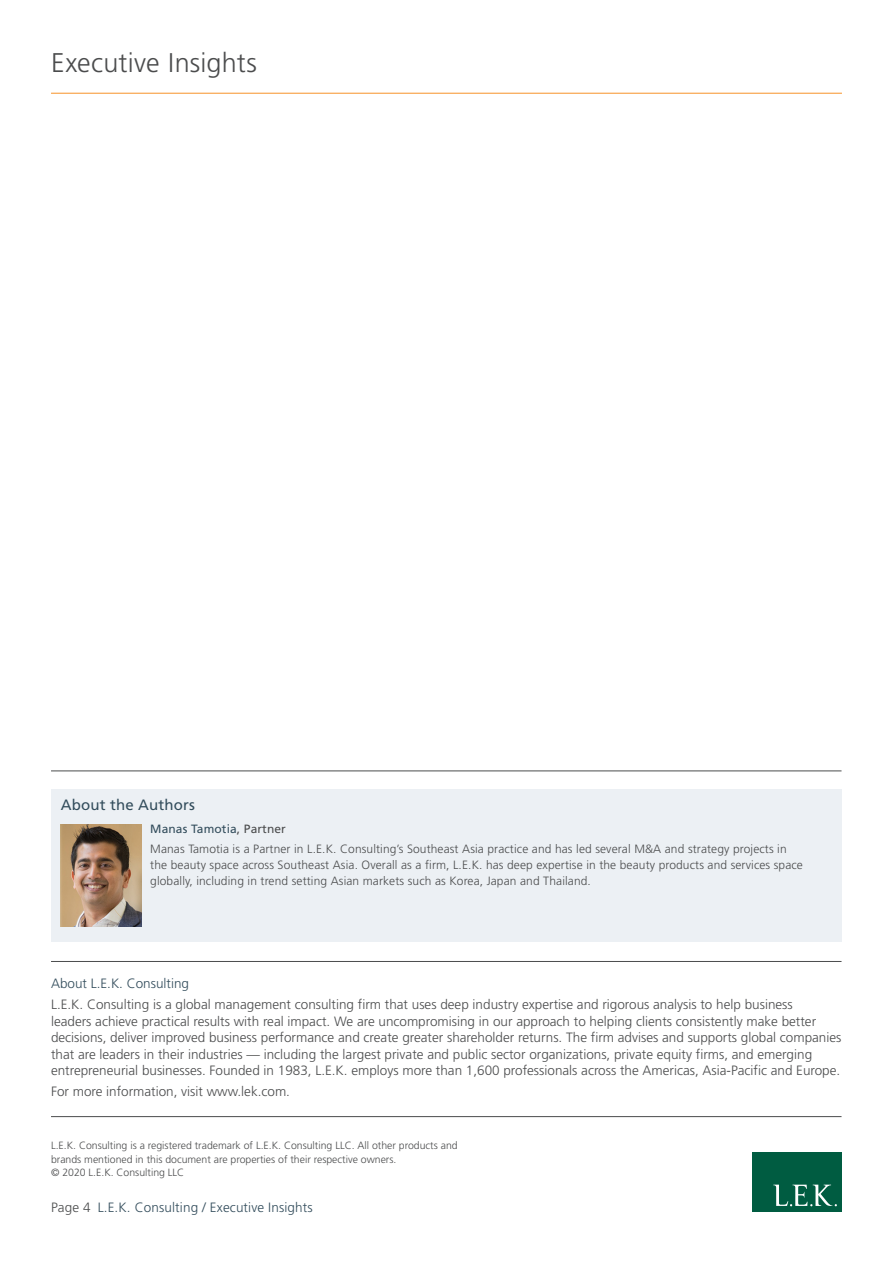
<style>
.page{position:relative;width:893px;height:1263px;background:#fff}
.page>*{position:absolute;margin:0;border:0;box-sizing:border-box;transform-origin:0 0}
.Exec_Insight_Head_2{font:300 27px "Frutiger LT Std";letter-spacing:.005em;color:#4b4c4d}
.Sub_Head_for_body{font:15px "Frutiger LT Std";letter-spacing:.01em;color:#334d5c}
.Body_Copy{font:300 13.5px/16.5px "Frutiger LT Std";color:#4b4c4d}
.Footer_information{font:300 13.5px "Frutiger LT Std";letter-spacing:.01em;color:#334d5c}
.Body_Copy-2{font:300 13.5px "Frutiger LT Std";color:#334d5c}
.Author_copy{font:300 12px/15.8px "Frutiger LT Std";letter-spacing:.01em;color:#4b4c4d}
.Author_copy-2{font:12px "Frutiger LT Std";letter-spacing:.01em;color:#334d5c}
.Chart_copy{font:300 10.5px/13.5px "Frutiger LT Std";color:#4b4c4d}
.s1{color:#4b4c4d}
</style>
<div class="page">
<div style="left:51px;top:789px;width:791px;height:152px;background:#ecf0f4"></div>
<hr style="left:51px;top:961px;width:790px;height:1px;background:#4b4c4d">
<hr style="left:51px;top:1116px;width:790px;height:1px;background:#4b4c4d">
<div style="left:753px;top:1152px;width:89px;height:59px;background:#005c41"></div>
<svg style="left:773px;top:1184px;width:64px;height:22px"></svg>
<hr style="left:51px;top:770px;width:790px;height:1px;background:#4b4c4d">
<img style="left:61px;top:824px;width:81px;height:102px">
<hr style="left:51px;top:93px;width:791px;height:1px;background:#f79328">
<p class="Exec_Insight_Head_2" style="left:51px;top:47px;width:207px">Executive Insights</p>
<p class="Sub_Head_for_body" style="left:61px;top:796px;width:136px">About the Authors</p>
<p class="Author_copy-2" style="left:150px;top:822px;width:137px">Manas Tamotia<span class="s1">, Partner</span></p>
<p class="Author_copy" style="left:150px;top:841px;width:654px">Manas Tamotia is a Partner in L.E.K. Consulting’s Southeast Asia practice and has led several M&amp;A and strategy projects in the beauty space across Southeast Asia. Overall as a firm, L.E.K. has deep expertise in the beauty products and services space globally, including in trend setting Asian markets such as Korea, Japan and Thailand.</p>
<p class="Body_Copy-2" style="left:51px;top:976px;width:140px">About L.E.K. Consulting</p>
<p class="Body_Copy" style="left:51px;top:996px;width:792px">L.E.K. Consulting is a global management consulting firm that uses deep industry expertise and rigorous analysis to help business<br>leaders achieve practical results with real impact. We are uncompromising in our approach to helping clients consistently make better decisions, deliver improved business performance and create greater shareholder returns. The firm advises and supports global companies that are leaders in their industries — including the largest private and public sector organizations, private equity firms, and emerging entrepreneurial businesses. Founded in 1983, L.E.K. employs more than 1,600 professionals across the Americas, Asia-Pacific and Europe.</p>
<p class="Body_Copy" style="left:51px;top:1083px;width:241px">For more information, visit www.lek.com.</p>
<p class="Chart_copy" style="left:51px;top:1139px;width:408px">L.E.K. Consulting is a registered trademark of L.E.K. Consulting LLC. All other products and brands mentioned in this document are properties of their respective owners.<br>© 2020 L.E.K. Consulting LLC</p>
<p class="Footer_information" style="left:51px;top:1199px;width:263px"><span class="s1">Page 4</span> L.E.K. Consulting / Executive Insights</p>
</div>
